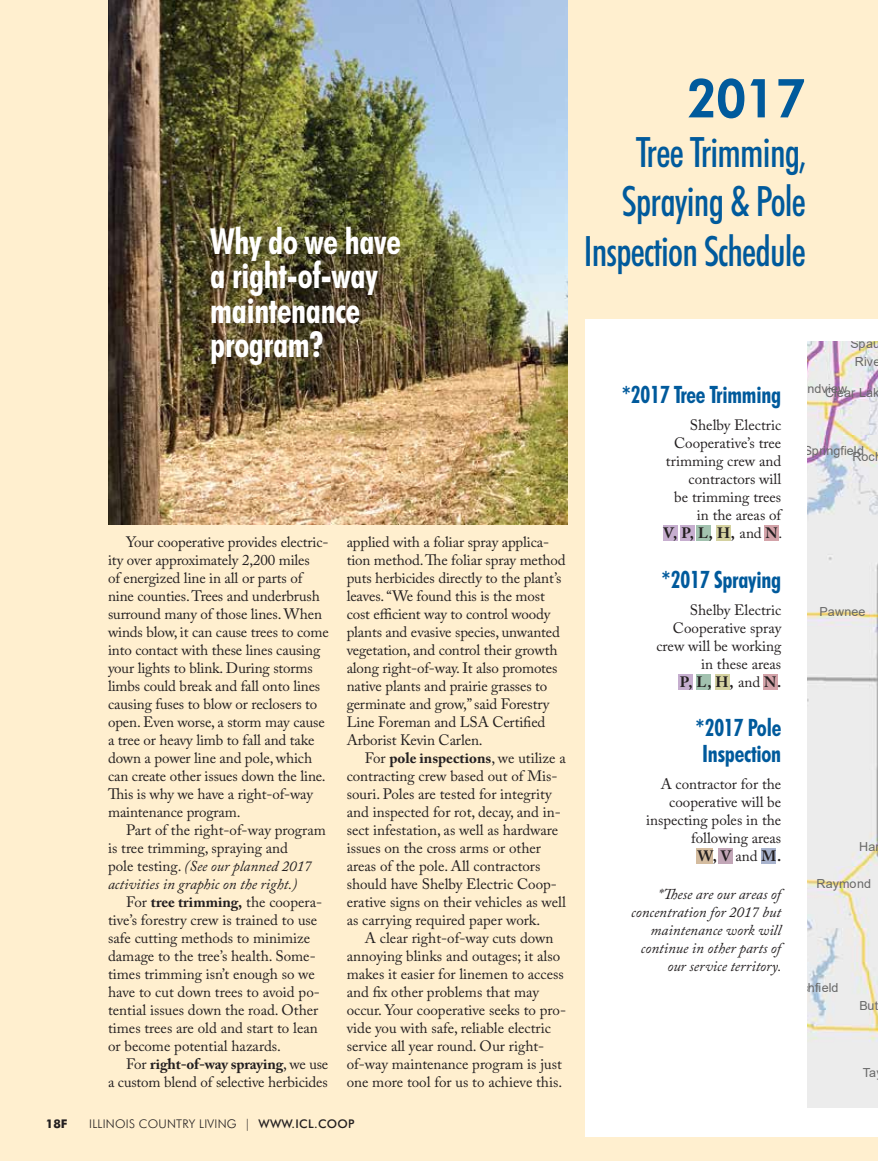
<style>
.page{position:relative;width:878px;height:1161px;background:#ffefcf}
.page>*{position:absolute;margin:0;border:0;box-sizing:border-box;transform-origin:0 0}
.t1{font:800 54px "Futura BT";color:#005a9c;scale:.93 1}
.t2{font:500 condensed 42px/49.5px "Futura BT";letter-spacing:-.02em;color:#005a9c;text-align:right;scale:.93 1}
.t3{font:700 condensed 36px/34.5px "Futura BT";letter-spacing:-.01em;color:#fff;scale:.93 1}
.t4{font:700 condensed 24px/25.5px "Futura BT";letter-spacing:-.01em;color:#005a9c;scale:.93 1}
.t5{font:15px/18px "Adobe Caslon Pro";color:#231f20}
.t6{font:italic 15px/18px "Adobe Caslon Pro";color:#231f20;text-align:right}
.t7{font:12.45px "Arial";letter-spacing:.005em;color:#686868}
.t8{font:300 12px "Futura BT";letter-spacing:.02em;color:#231f20}
.t9{font:700 12px "Futura BT";color:#231f20}
.s1{font-style:italic}
.s2{font-weight:700}
.s3{font-weight:500}
</style>
<div class="page">
<img style="left:108px;top:0;width:460px;height:524px">
<div style="left:585px;top:319px;width:293px;height:818px;background:#fff"></div>
<div style="left:679px;top:674px;width:14px;height:16px;background:#c6aecf"></div>
<div style="left:696px;top:674px;width:14px;height:16px;background:#a2c2af"></div>
<div style="left:715px;top:674px;width:14px;height:16px;background:#d4d1a0"></div>
<div style="left:763px;top:674px;width:14px;height:16px;background:#d3a3a9"></div>
<div style="left:719px;top:848px;width:14px;height:16px;background:#c2a6b7"></div>
<div style="left:761px;top:848px;width:14px;height:16px;background:#a8b3cd"></div>
<div style="left:696px;top:848px;width:17px;height:16px;background:#d4bc9f"></div>
<div style="left:764px;top:525px;width:14px;height:16px;background:#d3a3a9"></div>
<div style="left:716px;top:525px;width:14px;height:16px;background:#d4d1a0"></div>
<div style="left:696px;top:525px;width:14px;height:16px;background:#a2c2af"></div>
<div style="left:680px;top:525px;width:14px;height:16px;background:#c6aecf"></div>
<div style="left:663px;top:525px;width:14px;height:16px;background:#c6aecf"></div>
<svg style="left:807px;top:342px;width:71px;height:766px;background:#e7e6e5"></svg>
<h3 class="t3" style="left:210px;top:223px;width:206px">Why do we have a right-of-way maintenance program?</h3>
<p class="t5" style="left:108px;top:533px;width:222px;text-indent:18px">Your cooperative provides electric&shy;ity over approximately 2,200 miles<br>of energized line in all or parts of nine counties. Trees and underbrush surround many of those lines. When winds blow, it can cause trees to come into contact with these lines causing your lights to blink. During storms limbs could break and fall onto lines causing fuses to blow or reclosers to open. Even worse, a storm may cause a tree or heavy limb to fall and take down a power line and pole, which can create other issues down the line.<br>This is why we have a right-of-way maintenance program.</p>
<p class="t5" style="left:108px;top:821px;width:219px;text-indent:18px">Part of the right-of-way program is tree trimming, spraying and<br>pole testing. <span class="s1">(See our planned 2017 activities in graphic on the right.)</span></p>
<p class="t5" style="left:108px;top:893px;width:216px;text-indent:18px">For <span class="s2">tree trimming,</span> the coopera&shy;tive’s forestry crew is trained to use safe cutting methods to minimize damage to the tree’s health. Some&shy;times trimming isn’t enough so we have to cut down trees to avoid po&shy;tential issues down the road. Other times trees are old and start to lean or become potential hazards.</p>
<p class="t5" style="left:108px;top:1055px;width:222px;text-align:right">For <span class="s2">right-of-way spraying</span>, we use<br>a custom blend of selective herbicides</p>
<p class="t5" style="left:346px;top:533px;width:220px">applied with a foliar spray applica&shy;tion method. The foliar spray method puts herbicides directly to the plant’s leaves. “We found this is the most cost efficient way to control woody plants and evasive species, unwanted vegetation, and control their growth along right-of-way. It also promotes native plants and prairie grasses to germinate and grow,” said Forestry Line Foreman and LSA Certified Arborist Kevin Carlen.</p>
<p class="t5" style="left:346px;top:749px;width:221px;text-indent:18px">For <span class="s2">pole inspections</span>, we utilize a contracting crew based out of Mis&shy;souri. Poles are tested for integrity and inspected for rot, decay, and in&shy;sect infestation, as well as hardware issues on the cross arms or other areas of the pole. All contractors should have Shelby Electric Coop&shy;erative signs on their vehicles as well as carrying required paper work.</p>
<p class="t5" style="left:346px;top:929px;width:221px;text-indent:18px">A clear right-of-way cuts down annoying blinks and outages; it also makes it easier for linemen to access and fix other problems that may occur. Your cooperative seeks to pro&shy;vide you with safe, reliable electric service all year round. Our right&shy;of-way maintenance program is just one more tool for us to achieve this.</p>
<p class="t9" style="left:46px;top:1116px;width:23px">18f</p>
<p class="t8" style="left:89px;top:1116px;width:267px">ILLINOIS COUNTRY LIVING | <span class="s3">WWW.ICL.COOP</span></p>
<h1 class="t1" style="left:686px;top:65px;width:130px">2017</h1>
<h2 class="t2" style="left:583px;top:127px;width:241px">Tree Trimming,<br>Spraying &amp; Pole<br>Inspection Schedule</h2>
<p class="t7" style="left:850px;top:335px;width:31px">Spau</p>
<p class="t7" style="left:854px;top:353px;width:27px">Rive</p>
<p class="t7" style="left:786px;top:380px;width:62px">Grandview</p>
<h3 class="t4" style="left:621px;top:382px;width:173px">*2017 Tree Trimming</h3>
<p class="t5" style="left:663px;top:416px;width:120px;text-align:right">Shelby Electric<br>Cooperative’s tree trimming crew and contractors will<br>be trimming trees in the areas of<br><span class="s2">V, P, L, H,</span> and <span class="s2">N</span>.</p>
<h3 class="t4" style="left:661px;top:566px;width:130px">*2017 Spraying</h3>
<p class="t5" style="left:656px;top:601px;width:126px;text-align:right">Shelby Electric<br>Cooperative spray crew will be working in these areas<br><span class="s2">P, L, H,</span> and <span class="s2">N.</span></p>
<h3 class="t4" style="left:695px;top:715px;width:94px">*2017 Pole<br>Inspection</h3>
<p class="t5" style="left:646px;top:775px;width:137px;text-align:right">A contractor for the cooperative will be inspecting poles in the following areas<br><span class="s2">W, V</span> and <span class="s2">M.</span></p>
<p class="t6" style="left:631px;top:885px;width:152px">*These are our areas of concentration for 2017 but maintenance work will continue in other parts of our service territory.</p>
<p class="t7" style="left:825px;top:384px;width:56px">Clear Lak</p>
<p class="t7" style="left:803px;top:442px;width:62px">Springfield</p>
<p class="t7" style="left:852px;top:448px;width:24px">Roc</p>
<p class="t7" style="left:819px;top:603px;width:47px">Pawnee</p>
<p class="t7" style="left:859px;top:838px;width:18px">Ha</p>
<p class="t7" style="left:816px;top:875px;width:56px">Raymond</p>
<p class="t7" style="left:788px;top:979px;width:52px">Litchfield</p>
<p class="t7" style="left:859px;top:997px;width:21px">But</p>
<p class="t7" style="left:862px;top:1064px;width:15px">Ta</p>
</div>
